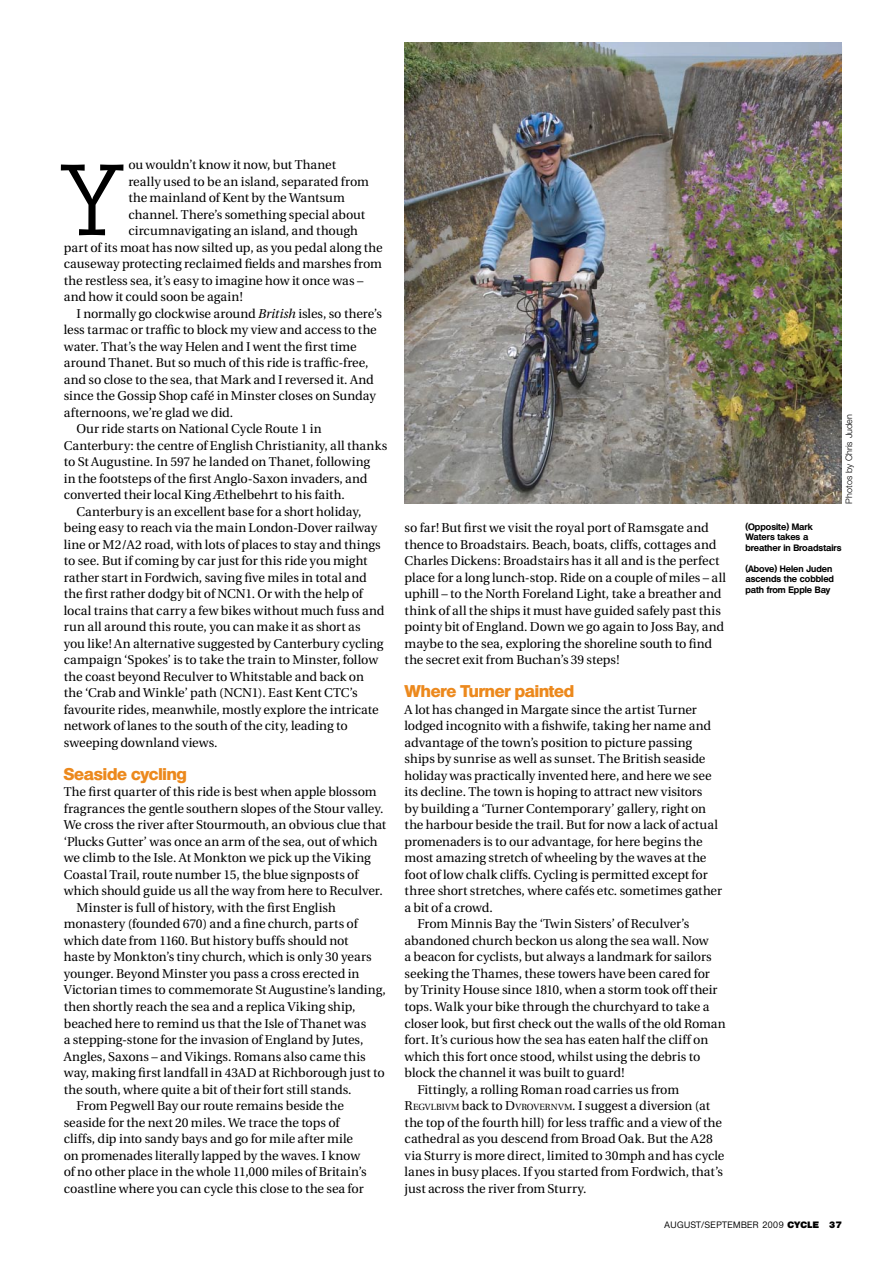
<style>
.page{position:relative;width:893px;height:1263px;background:#fff}
.page>*{position:absolute;margin:0;border:0;box-sizing:border-box;transform-origin:0 0}
._2ndPara{font:300 98.1px "Stafford";color:#000}
._2ndPara-2{font:800 16.5px "Olympia";letter-spacing:-.01em;color:#ec891d}
._2ndPara-3{font:12.75px/16.5px "Utopia";letter-spacing:-.005em;color:#000}
.Pic_caption{font:700 9px/10.5px "Olympia";color:#000}
.t1{font:500 9px "Olympia";letter-spacing:.05em;color:#000}
.t2{font:300 9px "Helvetica Neue";color:#000}
.s1{font-style:italic}
.s2{font-style:inherit}
.s3{font-size:8.85px}
.s4{font-weight:800}
</style>
<div class="page">
<img style="left:405px;top:43px;width:437px;height:461px">
<p class="_2ndPara" style="left:64px;top:143px;width:58px">Y</p>
<p class="_2ndPara-3" style="left:128px;top:157px;width:209px">ou wouldn’t know it now, but Thanet</p>
<p class="_2ndPara-3" style="left:128px;top:173px;width:242px">really used to be an island, separated from</p>
<p class="_2ndPara-3" style="left:128px;top:190px;width:218px">the mainland of Kent by the Wantsum</p>
<p class="_2ndPara-3" style="left:128px;top:206px;width:238px">channel. There’s something special about</p>
<p class="_2ndPara-3" style="left:128px;top:223px;width:231px">circumnavigating an island, and though</p>
<p class="_2ndPara-3" style="left:64px;top:239px;width:320px">part of its moat has now silted up, as you pedal along the</p>
<p class="_2ndPara-3" style="left:64px;top:256px;width:320px">causeway protecting reclaimed fields and marshes from</p>
<p class="_2ndPara-3" style="left:64px;top:272px;width:301px">the restless sea, it’s easy to imagine how it once was –</p>
<p class="_2ndPara-3" style="left:64px;top:289px;width:181px">and how it could soon be again!</p>
<p class="_2ndPara-3" style="left:64px;top:305px;width:320px;text-indent:13px">I normally go clockwise around <span class="s1">British</span> isles, so there’s less tarmac or traffic to block my view and access to the water. That’s the way Helen and I went the first time around Thanet. But so much of this ride is traffic-free, and so close to the sea, that Mark and I reversed it. And since the Gossip Shop café in Minster closes on Sunday afternoons, we’re glad we did.</p>
<p class="_2ndPara-3" style="left:64px;top:421px;width:325px;text-indent:13px">Our ride starts on National Cycle Route 1 in Canterbury: the centre of English Christianity, all thanks to St Augustine. In 597 he landed on Thanet, following<br>in the footsteps of the first Anglo-Saxon invaders, and converted their local King Æthelbehrt to his faith.</p>
<p class="_2ndPara-3" style="left:64px;top:503px;width:322px;text-indent:13px">Canterbury is an excellent base for a short holiday, being easy to reach via the main London-Dover railway line or M2/A2 road, with lots of places to stay and things to see. But if coming by car just for this ride you might rather start in Fordwich, saving five miles in total and the first rather dodgy bit of NCN1. Or with the help of local trains that carry a few bikes without much fuss and run all around this route, you can make it as short as you like! An alternative suggested by Canterbury cycling campaign ‘Spokes’ is to take the train to Minster, follow the coast beyond Reculver to Whitstable and back on the ‘Crab and Winkle’ path (NCN1). East Kent CTC’s favourite rides, meanwhile, mostly explore the intricate network of lanes to the south of the city, leading to sweeping downland views.</p>
<p class="_2ndPara-2" style="left:64px;top:764px;width:124px">Seaside cycling</p>
<p class="_2ndPara-3" style="left:64px;top:784px;width:324px">The first quarter of this ride is best when apple blossom fragrances the gentle southern slopes of the Stour valley.<br>We cross the river after Stourmouth, an obvious clue that ‘Plucks Gutter’ was once an arm of the sea, out of which we climb to the Isle. At Monkton we pick up the Viking Coastal Trail, route number 15, the blue signposts of which should guide us all the way from here to Reculver.</p>
<p class="_2ndPara-3" style="left:64px;top:900px;width:324px;text-indent:13px">Minster is full of history, with the first English monastery (founded 670) and a fine church, parts of which date from 1160. But history buffs should not<br>haste by Monkton’s tiny church, which is only 30 years younger. Beyond Minster you pass a cross erected in Victorian times to commemorate St Augustine’s landing, then shortly reach the sea and a replica Viking ship, beached here to remind us that the Isle of Thanet was<br>a stepping-stone for the invasion of England by Jutes, Angles, Saxons – and Vikings. Romans also came this way, making first landfall in 43AD at Richborough just to the south, where quite a bit of their fort still stands.</p>
<p class="_2ndPara-3" style="left:64px;top:1098px;width:304px;text-indent:13px">From Pegwell Bay our route remains beside the seaside for the next 20 miles. We trace the tops of cliffs, dip into sandy bays and go for mile after mile on promenades literally lapped by the waves. I know of no other place in the whole 11,000 miles of Britain’s coastline where you can cycle this close to the sea for</p>
<p class="_2ndPara-3" style="left:405px;top:520px;width:323px">so far! But first we visit the royal port of Ramsgate and thence to Broadstairs. Beach, boats, cliffs, cottages and Charles Dickens: Broadstairs has it all and is the perfect place for a long lunch-stop. Ride on a couple of miles – all uphill – to the North Foreland Light, take a breather and think of all the ships it must have guided safely past this pointy bit of England. Down we go again to Joss Bay, and maybe to the sea, exploring the shoreline south to find the secret exit from Buchan’s 39 steps!</p>
<p class="_2ndPara-2" style="left:405px;top:682px;width:171px">Where Turner painted</p>
<p class="_2ndPara-3" style="left:405px;top:702px;width:319px">A lot has changed in Margate since the artist Turner lodged incognito with a fishwife, taking her name and advantage of the town’s position to picture passing ships by sunrise as well as sunset. The British seaside holiday was practically invented here, and here we see its decline. The town is hoping to attract new visitors<br>by building a ‘Turner Contemporary’ gallery, right on the harbour beside the trail. But for now a lack of actual promenaders is to our advantage, for here begins the most amazing stretch of wheeling by the waves at the foot of low chalk cliffs. Cycling is permitted except for three short stretches, where cafés etc. sometimes gather a bit of a crowd.</p>
<p class="_2ndPara-3" style="left:405px;top:916px;width:323px;text-indent:13px">From Minnis Bay the ‘Twin Sisters’ of Reculver’s abandoned church beckon us along the sea wall. Now<br>a beacon for cyclists, but always a landmark for sailors seeking the Thames, these towers have been cared for by Trinity House since 1810, when a storm took off their tops. Walk your bike through the churchyard to take a closer look, but first check out the walls of the old Roman fort. It’s curious how the sea has eaten half the cliff on which this fort once stood, whilst using the debris to block the channel it was built to guard!</p>
<p class="_2ndPara-3" style="left:405px;top:1081px;width:321px;text-indent:13px">Fittingly, a rolling Roman road carries us from <span class="s2">R</span><span class="s3">EGVLBIVM</span> back to <span class="s2">D</span><span class="s3">VROVERNVM</span>. I suggest a diversion (at the top of the fourth hill) for less traffic and a view of the cathedral as you descend from Broad Oak. But the A28 via Sturry is more direct, limited to 30mph and has cycle lanes in busy places. If you started from Fordwich, that’s just across the river from Sturry.</p>
<p class="t2" style="left:843px;top:504px;width:91px;rotate:-90deg">Photos by Chris Juden</p>
<p class="Pic_caption" style="left:745px;top:521px;width:98px">(Opposite) Mark<br>Waters takes a breather in Broadstairs</p>
<p class="Pic_caption" style="left:745px;top:563px;width:90px">(Above) Helen Juden ascends the cobbled path from Epple Bay</p>
<p class="t1" style="left:664px;top:1219px;width:179px">AUGUST/SEPTEMBER 2009 <span class="s4">CYCLE 37</span></p>
</div>
